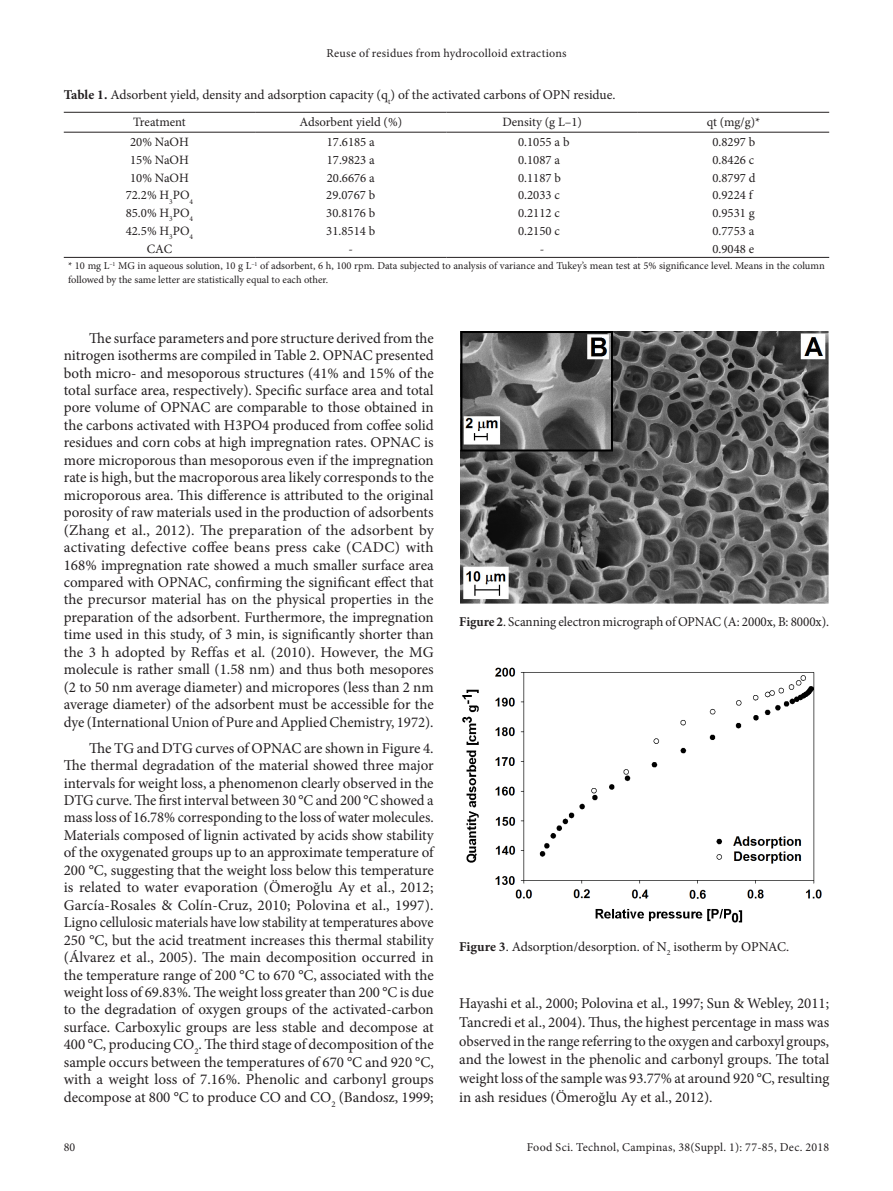
<style>
.page{position:relative;width:893px;height:1191px;background:#fff}
.page>*{position:absolute;margin:0;border:0;box-sizing:border-box;transform-origin:0 0}
.Paragraph{font:15px/17.4px "Minion Pro";color:#231f20;text-align:justify}
.FigureCaption{font:13.5px "Minion Pro";letter-spacing:-.005em;color:#231f20}
.TableTitle{font:13.5px "Minion Pro";color:#231f20}
.TableBody{font:12.75px "Minion Pro";color:#231f20}
.TableHead{font:12.75px "Minion Pro";color:#231f20}
.t1{font:12px "Minion Pro";letter-spacing:.025em;color:#231f20}
.TableFootnote{font:10.5px/13.5px "Minion Pro";color:#231f20}
.s1{font-weight:700}
</style>
<div class="page">
<hr style="left:64px;top:112px;width:191px;height:1px;background:#231f20">
<hr style="left:255px;top:112px;width:191px;height:1px;background:#231f20">
<hr style="left:446px;top:112px;width:192px;height:1px;background:#231f20">
<hr style="left:638px;top:112px;width:191px;height:1px;background:#231f20">
<hr style="left:64px;top:132px;width:191px;height:1px;background:#231f20">
<hr style="left:255px;top:132px;width:191px;height:1px;background:#231f20">
<hr style="left:446px;top:132px;width:192px;height:1px;background:#231f20">
<hr style="left:638px;top:132px;width:191px;height:1px;background:#231f20">
<hr style="left:64px;top:257px;width:191px;height:1px;background:#231f20">
<hr style="left:255px;top:257px;width:191px;height:1px;background:#231f20">
<hr style="left:446px;top:257px;width:192px;height:1px;background:#231f20">
<hr style="left:638px;top:257px;width:191px;height:1px;background:#231f20">
<img style="left:460px;top:332px;width:368px;height:271px">
<img style="left:462px;top:667px;width:360px;height:256px">
<p class="t1" style="left:326px;top:45px;width:242px">Reuse of residues from hydrocolloid extractions</p>
<p class="TableTitle" style="left:64px;top:86px;width:553px"><span class="s1">Table 1.</span> Adsorbent yield, density and adsorption capacity (q<sub>t</sub>) of the activated carbons of OPN residue.</p>
<p class="TableHead" style="left:133px;top:113px;width:54px">Treatment</p>
<p class="TableHead" style="left:300px;top:113px;width:104px">Adsorbent yield (%)</p>
<p class="TableHead" style="left:502px;top:113px;width:81px">Density (g L–1)</p>
<p class="TableHead" style="left:707px;top:113px;width:55px">qt (mg/g)*</p>
<p class="TableBody" style="left:130px;top:133px;width:60px">20% NaOH</p>
<p class="TableBody" style="left:327px;top:133px;width:50px">17.6185 a</p>
<p class="TableBody" style="left:518px;top:133px;width:53px">0.1055 a b</p>
<p class="TableBody" style="left:712px;top:133px;width:44px">0.8297 b</p>
<p class="TableBody" style="left:130px;top:151px;width:60px">15% NaOH</p>
<p class="TableBody" style="left:327px;top:151px;width:50px">17.9823 a</p>
<p class="TableBody" style="left:518px;top:151px;width:43px">0.1087 a</p>
<p class="TableBody" style="left:712px;top:151px;width:43px">0.8426 c</p>
<p class="TableBody" style="left:130px;top:169px;width:60px">10% NaOH</p>
<p class="TableBody" style="left:327px;top:169px;width:50px">20.6676 a</p>
<p class="TableBody" style="left:518px;top:169px;width:44px">0.1187 b</p>
<p class="TableBody" style="left:712px;top:169px;width:45px">0.8797 d</p>
<p class="TableBody" style="left:126px;top:187px;width:69px">72.2% H<sub>3</sub>PO<sub>4</sub></p>
<p class="TableBody" style="left:326px;top:187px;width:50px">29.0767 b</p>
<p class="TableBody" style="left:518px;top:187px;width:43px">0.2033 c</p>
<p class="TableBody" style="left:712px;top:187px;width:42px">0.9224 f</p>
<p class="TableBody" style="left:126px;top:205px;width:69px">85.0% H<sub>3</sub>PO<sub>4</sub></p>
<p class="TableBody" style="left:326px;top:205px;width:50px">30.8176 b</p>
<p class="TableBody" style="left:518px;top:205px;width:43px">0.2112 c</p>
<p class="TableBody" style="left:712px;top:205px;width:44px">0.9531 g</p>
<p class="TableBody" style="left:126px;top:222px;width:69px">42.5% H<sub>3</sub>PO<sub>4</sub></p>
<p class="TableBody" style="left:326px;top:222px;width:50px">31.8514 b</p>
<p class="TableBody" style="left:518px;top:222px;width:43px">0.2150 c</p>
<p class="TableBody" style="left:712px;top:222px;width:43px">0.7753 a</p>
<p class="TableBody" style="left:147px;top:240px;width:27px">CAC</p>
<p class="TableBody" style="left:349px;top:240px;width:6px">-</p>
<p class="TableBody" style="left:540px;top:240px;width:6px">-</p>
<p class="TableBody" style="left:712px;top:240px;width:43px">0.9048 e</p>
<p class="TableFootnote" style="left:68px;top:259px;width:758px">* 10 mg L<sup>–1</sup> MG in aqueous solution, 10 g L<sup>–1</sup> of adsorbent, 6 h, 100 rpm. Data subjected to analysis of variance and Tukey’s mean test at 5% significance level. Means in the column followed by the same letter are statistically equal to each other.</p>
<p class="Paragraph" style="left:64px;top:329px;width:371px;text-indent:26px">The surface parameters and pore structure derived from the nitrogen isotherms are compiled in Table 2. OPNAC presented both micro- and mesoporous structures (41% and 15% of the total surface area, respectively). Specific surface area and total pore volume of O PNAC are comparable to those obtained in the carbons activated with H3PO4 produced from coffee solid residues and corn cobs at high impregnation rates. OPNAC is more microporous than mesoporous even if the impregnation rate is high, but the macroporous area likely corresponds to the microporous area. This difference is attributed to the original porosity of raw materials used in the production of adsorbents (Zhang et al., 2012). The preparation of the adsorbent by activating defective coffee beans press cake (CADC) with 168% impregnation rate showed a much smaller surface area compared with O PNAC, confirming the significant effect that the precursor material has on the physical properties in the preparation of the adsorbent. Furthermore, the impregnation time used in this study, of 3 min, is significantly shorter than the 3 h adopted by Reffas et al. (2010). However, the MG molecule is rather small (1.58 nm) and thus both mesopores (2 to 50 nm average diameter) and micropores (less than 2 nm average diameter) of the adsorbent must be accessible for the dye (International Union of Pure and Applied Chemistry, 1972).</p>
<p class="Paragraph" style="left:64px;top:739px;width:372px;text-indent:26px">The TG and DTG curves of OPNAC are shown in Figure 4.<br>The thermal degradation of the material showed three major intervals for weight loss, a phenomenon clearly observed in the DTG curve. The first interval between 30 °C and 200 °C showed a mass loss of 16.78% corresponding to the loss of water molecules.<br>Materials composed of lignin activated by acids show stability of the oxygenated groups up to an approximate temperature of 200 °C, suggesting that the weight loss below this temperature is related to water evaporation (Ömeroğlu Ay et al., 2012; García-Rosales &amp; Colín-Cruz, 2010; Polovina et al., 1997).<br>Ligno cellulosic materials have low stability at temperatures above 250 °C, but the acid treatment increases this thermal stability (Álvarez et al., 2005). The main decomposition occurred in the temperature range of 200 °C to 670 °C, associated with the weight loss of 69.83%. The weight loss greater than 200 °C is due to the degradation of oxygen groups of the activated-carbon surface. Carboxylic groups are less stable and decompose at 400 °C, producing CO <sub>2</sub>. The third stage of decomposition of the sample occurs between the temperatures of 670 °C and 920 °C, with a weight loss of 7.16%. Phenolic and carbonyl groups decompose at 800 °C to produce CO and CO <sub>2</sub> (Bandosz, 1999;</p>
<p class="FigureCaption" style="left:459px;top:613px;width:371px"><span class="s1">Figure 2</span>. Scanning electron micrograph of OPNAC (A: 2000x, B: 8000x).</p>
<p class="FigureCaption" style="left:459px;top:937px;width:331px"><span class="s1">Figure 3</span>. Adsorption/desorption. of N<sub>2</sub> isotherm by OPNAC.</p>
<p class="Paragraph" style="left:459px;top:994px;width:371px;line-height:18.6px">Hayashi et al., 2000; Polovina et al., 1997; Sun &amp; Webley, 2011; Tancredi et al., 2004). Thus, the highest percentage in mass was observed in the range referring to the oxygen and carboxyl groups, and the lowest in the phenolic and carbonyl groups. The total weight loss of the sample was 93.77% at around 920 °C, resulting in ash residues (Ömeroğlu Ay et al., 2012).</p>
<p class="t1" style="left:527px;top:1139px;width:304px">Food Sci. Technol, Campinas, 38(Suppl. 1): 77-85, Dec. 2018</p>
</div>
